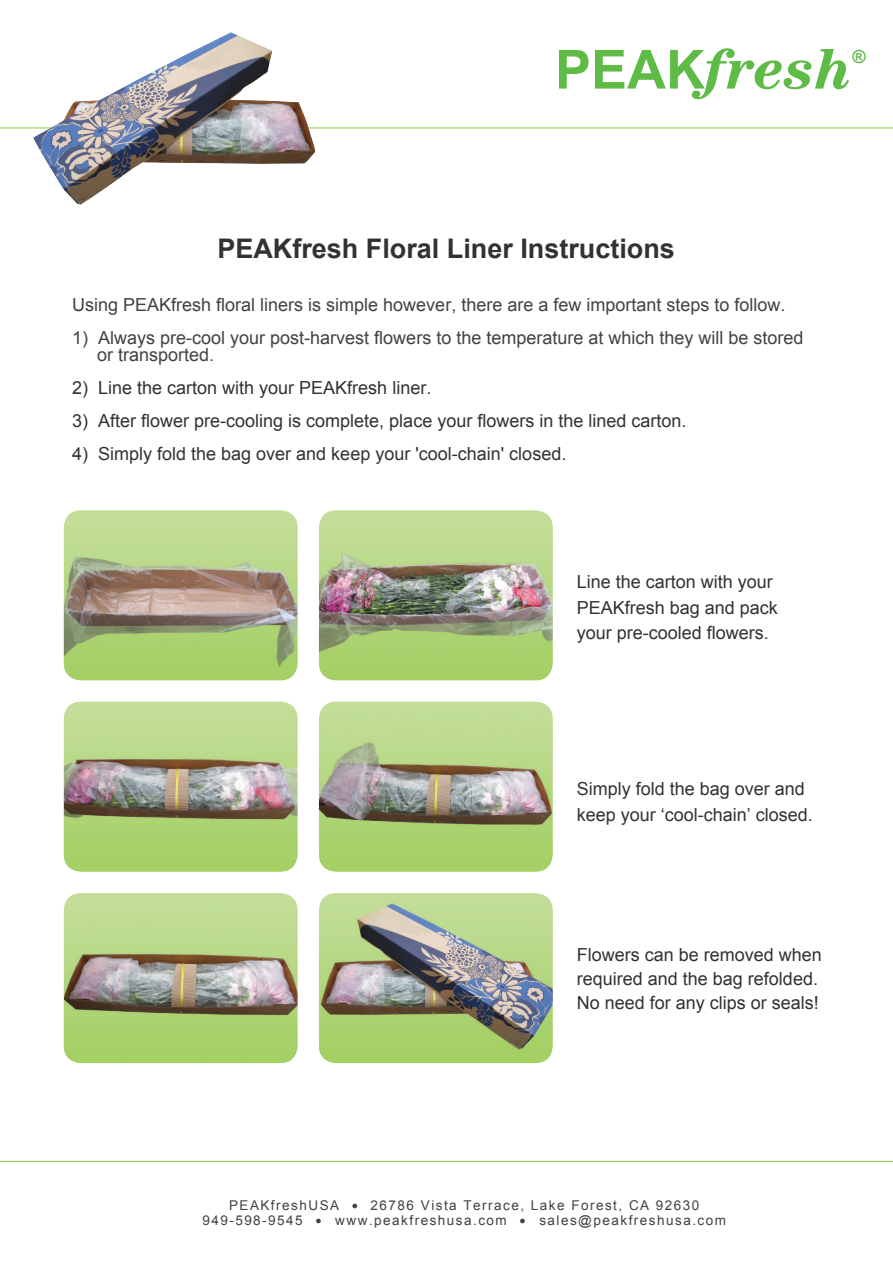
<style>
.page{position:relative;width:893px;height:1263px;background:#fff}
.page>*{position:absolute;margin:0;border:0;box-sizing:border-box;transform-origin:0 0}
.t1{font:italic 700 58.5px "Century Std";color:#5dbb46}
.t2{font:700 27px "Arial";color:#343231}
.t3{font:18px/25.5px "Arial";color:#343231}
.t4{font:18px/16.5px "Arial";color:#414243}
.t5{font:18px "Arial Rounded MT Bold";color:#5dbb46}
.t6{font:13.5px/15px "Arial";letter-spacing:.11em;color:#414243;text-align:center}
.s1{font-family:"Arial";font-style:normal;font-size:54px}
.s2{font-family:"Lucida Grande"}
</style>
<div class="page">
<img style="left:319px;top:702px;width:234px;height:170px;border-radius:17px">
<hr style="left:0;top:128px;width:893px;height:1px;background:#8bc63e">
<hr style="left:0;top:1161px;width:893px;height:1px;background:#8bc63e">
<img style="left:64px;top:510px;width:234px;height:170px;border-radius:17px">
<img style="left:319px;top:510px;width:234px;height:170px;border-radius:17px">
<img style="left:64px;top:702px;width:234px;height:170px;border-radius:17px">
<img style="left:319px;top:893px;width:234px;height:170px;border-radius:17px">
<img style="left:33px;top:32px;width:282px;height:173px">
<img style="left:64px;top:893px;width:234px;height:170px;border-radius:17px">
<h1 class="t1" style="left:555px;top:48px;width:299px"><span class="s1">PEAK</span>fresh</h1>
<p class="t5" style="left:852px;top:50px;width:15px">®</p>
<h2 class="t2" style="left:217px;top:238px;width:459px">PEAKfresh Floral Liner Instructions</h2>
<p class="t4" style="left:72px;top:298px;width:715px">Using PEAKfresh floral liners is simple however, there are a few important steps to follow.</p>
<p class="t4" style="left:97px;top:331px;width:708px;text-indent:-25px">1) Always pre-cool your post-harvest flowers to the temperature at which they will be stored or transported.</p>
<p class="t3" style="left:72px;top:376px;width:361px">2) Line the carton with your PEAKfresh liner.</p>
<p class="t3" style="left:72px;top:409px;width:616px">3) After flower pre-cooling is complete, place your flowers in the lined carton.</p>
<p class="t3" style="left:72px;top:442px;width:496px">4) Simply fold the bag over and keep your 'cool-chain' closed.</p>
<p class="t3" style="left:577px;top:571px;width:203px">Line the carton with your<br>PEAKfresh bag and pack your pre-cooled flowers.</p>
<p class="t3" style="left:577px;top:778px;width:238px">Simply fold the bag over and keep your ‘cool-chain’ closed.</p>
<p class="t3" style="left:577px;top:944px;width:247px;line-height:24px">Flowers can be removed when required and the bag refolded.<br>No need for any clips or seals!</p>
<p class="t6" style="left:202px;top:1198px;width:525px">PEAKfreshUSA <span class="s2">•</span> 26786 Vista Terrace, Lake Forest, CA 92630<br>949-598-9545 <span class="s2">•</span> www.peakfreshusa.com <span class="s2">•</span> sales@peakfreshusa.com</p>
</div>
